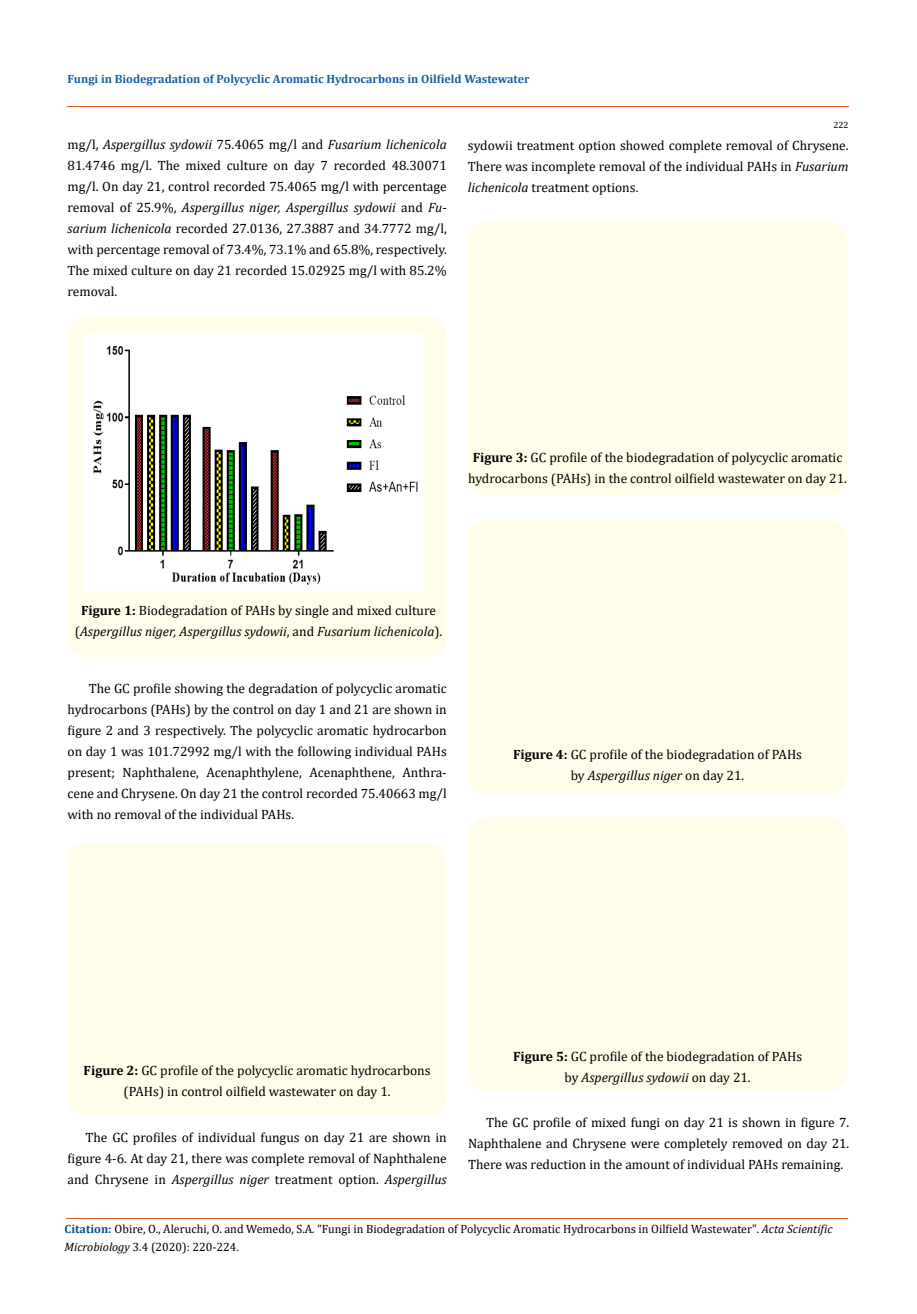
<style>
.page{position:relative;width:917px;height:1314px;background:#fff}
.page>*{position:absolute;margin:0;border:0;box-sizing:border-box;transform-origin:0 0}
.t1{font:13.5px/21px "Cambria";color:#000;text-align:justify}
.t2{font:italic 13.5px/21px "Cambria";color:#000;text-align:center}
.t3{font:12px/18px "Cambria";color:#000}
.t4{font:700 12px "Cambria";color:#1560a6}
.t5{font:9px "Cambria";color:#000}
.s1{font-style:italic}
.s2{font-weight:700}
.s3{font-weight:700;font-style:normal}
.s4{font-style:normal}
.s5{font-weight:700;color:#035089}
</style>
<div class="page">
<hr style="left:67px;top:106px;width:782px;height:1px;background:#e05d1a">
<div style="left:67px;top:317px;width:380px;height:340px;background:#fffde9;border-radius:18px"></div>
<img style="left:84px;top:334px;width:340px;height:257px">
<div style="left:67px;top:842px;width:380px;height:274px;background:#fffde9;border-radius:18px"></div>
<div style="left:468px;top:222px;width:379px;height:273px;background:#fffde9;border-radius:18px"></div>
<div style="left:468px;top:520px;width:379px;height:274px;background:#fffde9;border-radius:18px"></div>
<div style="left:468px;top:817px;width:379px;height:274px;background:#fffde9;border-radius:18px"></div>
<hr style="left:66px;top:1218px;width:781px;height:1px;background:#e05d1a">
<p class="t4" style="left:67px;top:70px;width:463px">Fungi in Biodegradation of Polycyclic Aromatic Hydrocarbons in Oilfield Wastewater</p>
<p class="t5" style="left:833px;top:120px;width:16px">222</p>
<p class="t1" style="left:67px;top:134px;width:381px">mg/l, <span class="s1">Aspergillus sydowii</span> 75.4065 mg/l and <span class="s1">Fusarium lichenicola </span>81.4746 mg/l. The mixed culture on day 7 recorded 48.30071 mg/l. On day 21, control recorded 75.4065 mg/l with percentage removal of 25.9%, <span class="s1">Aspergillus niger, Aspergillus sydowii</span> and <span class="s1">Fu&shy;sarium lichenicola</span> recorded 27.0136, 27.3887 and 34.7772 mg/l, with percentage removal of 73.4%, 73.1% and 65.8%, respectively.<br>The mixed culture on day 21 recorded 15.02925 mg/l with 85.2% removal.</p>
<p class="t1" style="left:468px;top:135px;width:382px">sydowii treatment option showed complete removal of Chrysene.<br>There was incomplete removal of the individual PAHs in <span class="s1">Fusarium lichenicola</span> treatment options.</p>
<p class="t1" style="left:468px;top:447px;width:380px;text-align:center"><span class="s2">Figure 3:</span> GC profile of the biodegradation of polycyclic aromatic hydrocarbons (PAHs) in the control oilfield wastewater on day 21.</p>
<p class="t2" style="left:75px;top:599px;width:369px"><span class="s3">Figure 1:</span> <span class="s4">Biodegradation of PAHs by single and mixed culture (</span>Aspergillus niger, Aspergillus sydowii<span class="s4">, and</span> Fusarium lichenicola<span class="s4">).</span></p>
<p class="t1" style="left:67px;top:678px;width:381px;text-indent:21px">The GC profile showing the degradation of polycyclic aromatic hydrocarbons (PAHs) by the control on day 1 and 21 are shown in figure 2 and 3 respectively. The polycyclic aromatic hydrocarbon on day 1 was 101.72992 mg/l with the following individual PAHs present; Naphthalene, Acenaphthylene, Acenaphthene, Anthra&shy;cene and Chrysene. On day 21 the control recorded 75.40663 mg/l with no removal of the individual PAHs.</p>
<p class="t1" style="left:513px;top:744px;width:290px;text-align:center"><span class="s2">Figure 4:</span> GC profile of the biodegradation of PAHs by <span class="s1">Aspergillus niger</span> on day 21.</p>
<p class="t1" style="left:84px;top:1060px;width:348px;text-align:center"><span class="s2">Figure 2:</span> GC profile of the polycyclic aromatic hydrocarbons (PAHs) in control oilfield wastewater on day 1.</p>
<p class="t1" style="left:67px;top:1126px;width:381px;text-indent:18px">The GC profiles of individual fungus on day 21 are shown in figure 4-6. At day 21, there was complete removal of Naphthalene and Chrysene in <span class="s1">Aspergillus niger</span> treatment option. <span class="s1">Aspergillus</span></p>
<p class="t1" style="left:513px;top:1045px;width:290px;text-align:center"><span class="s2">Figure 5:</span> GC profile of the biodegradation of PAHs by <span class="s1">Aspergillus sydowii</span> on day 21.</p>
<p class="t1" style="left:468px;top:1111px;width:383px;text-indent:18px">The GC profile of mixed fungi on day 21 is shown in figure 7.<br>Naphthalene and Chrysene were completely removed on day 21.<br>There was reduction in the amount of individual PAHs remaining.</p>
<p class="t3" style="left:65px;top:1220px;width:769px"><span class="s5">Citation:</span> Obire, O., Aleruchi, O. and Wemedo, S.A<span class="s1">.</span> “Fungi in Biodegradation of Polycyclic Aromatic Hydrocarbons in Oilfield Wastewater". <span class="s1">Acta Scientific<br>Microbiology</span> 3.4 (2020): 220-224.</p>
</div>
